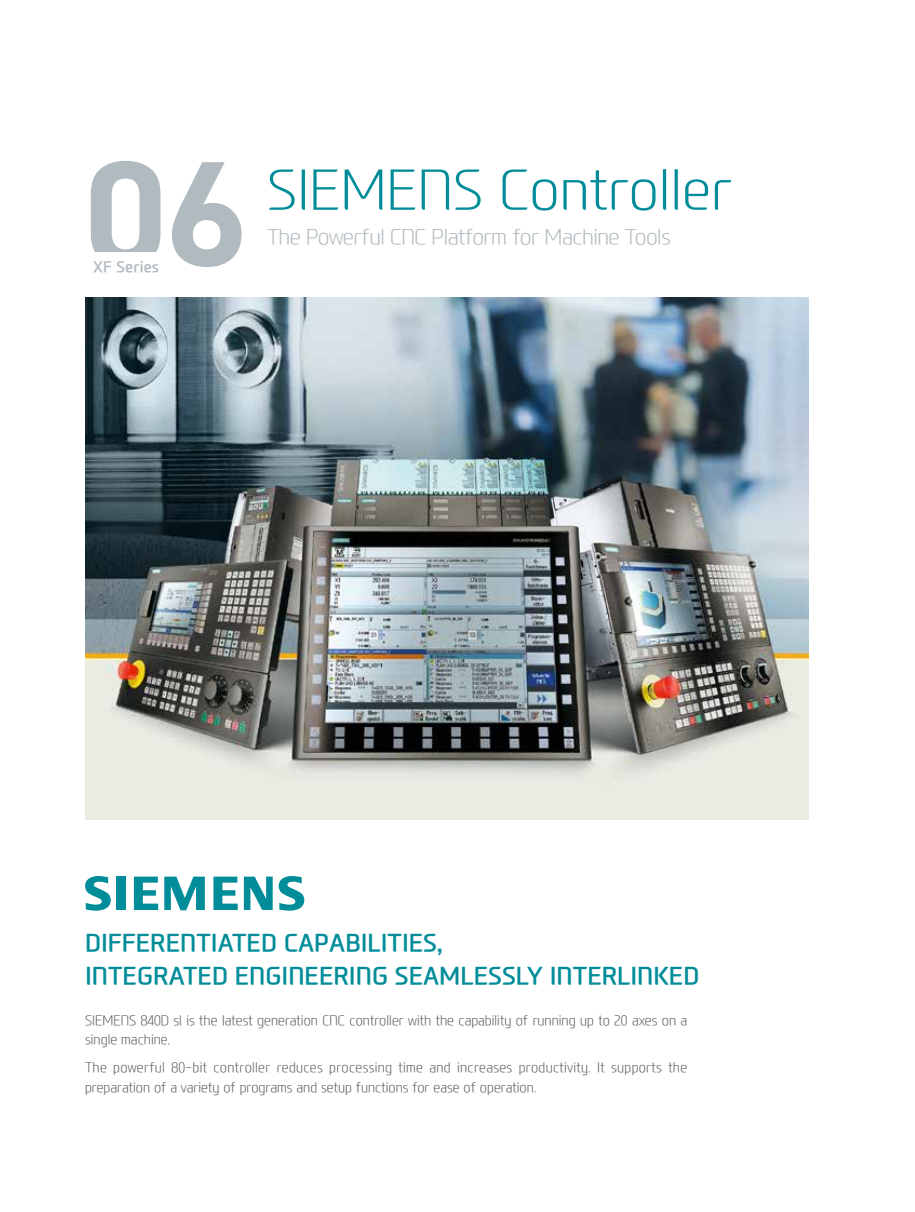
<style>
.page{position:relative;width:915px;height:1212px;background:#fff}
.page>*{position:absolute;margin:0;border:0;box-sizing:border-box;transform-origin:0 0}
.t1{font:700 150px "DIN2014";color:#b1babf}
.t2{font:300 54px "Modern H Eco";color:#008d99}
.t3{font:700 24px/33px "Modern H";color:#008d99}
.t4{font:300 21px "Modern H Eco";letter-spacing:-.025em;color:#b1babf}
.t5{font:700 15px "Modern H";color:#b1babf}
.t6{font:300 13.5px/19.5px "Modern H Eco";letter-spacing:.02em;color:#58595b;scale:.95 1}
.t7{font:300 13.5px/19.5px "Modern H Eco";color:#58595b;scale:.95 1}
</style>
<div class="page">
<svg style="left:85px;top:876px;width:26px;height:35px"></svg>
<div style="left:116px;top:876px;width:9px;height:34px;background:#008d99"></div>
<svg style="left:134px;top:876px;width:24px;height:34px"></svg>
<svg style="left:164px;top:876px;width:41px;height:34px"></svg>
<svg style="left:213px;top:876px;width:25px;height:34px"></svg>
<svg style="left:244px;top:876px;width:28px;height:34px"></svg>
<svg style="left:278px;top:876px;width:26px;height:35px"></svg>
<img style="left:85px;top:298px;width:723px;height:522px">
<h1 class="t1" style="left:85px;top:114px;width:163px">06</h1>
<p class="t5" style="left:93px;top:256px;width:67px">XF Series</p>
<h2 class="t2" style="left:267px;top:153px;width:466px">SIEMENS Controller</h2>
<h3 class="t4" style="left:267px;top:223px;width:405px">The Powerful CNC Platform for Machine Tools</h3>
<h3 class="t3" style="left:85px;top:926px;width:615px">DIFFERENTIATED CAPABILITIES,<br>INTEGRATED ENGINEERING SEAMLESSLY INTERLINKED</h3>
<p class="t7" style="left:85px;top:1010px;width:635px">SIEMENS 840D sl is the latest generation CNC controller with the capability of running up to 20 axes on a single machine.</p>
<p class="t6" style="left:85px;top:1057px;width:635px">The powerful 80-bit controller reduces processing time and increases productivity. It supports the preparation of a variety of programs and setup functions for ease of operation.</p>
</div>
